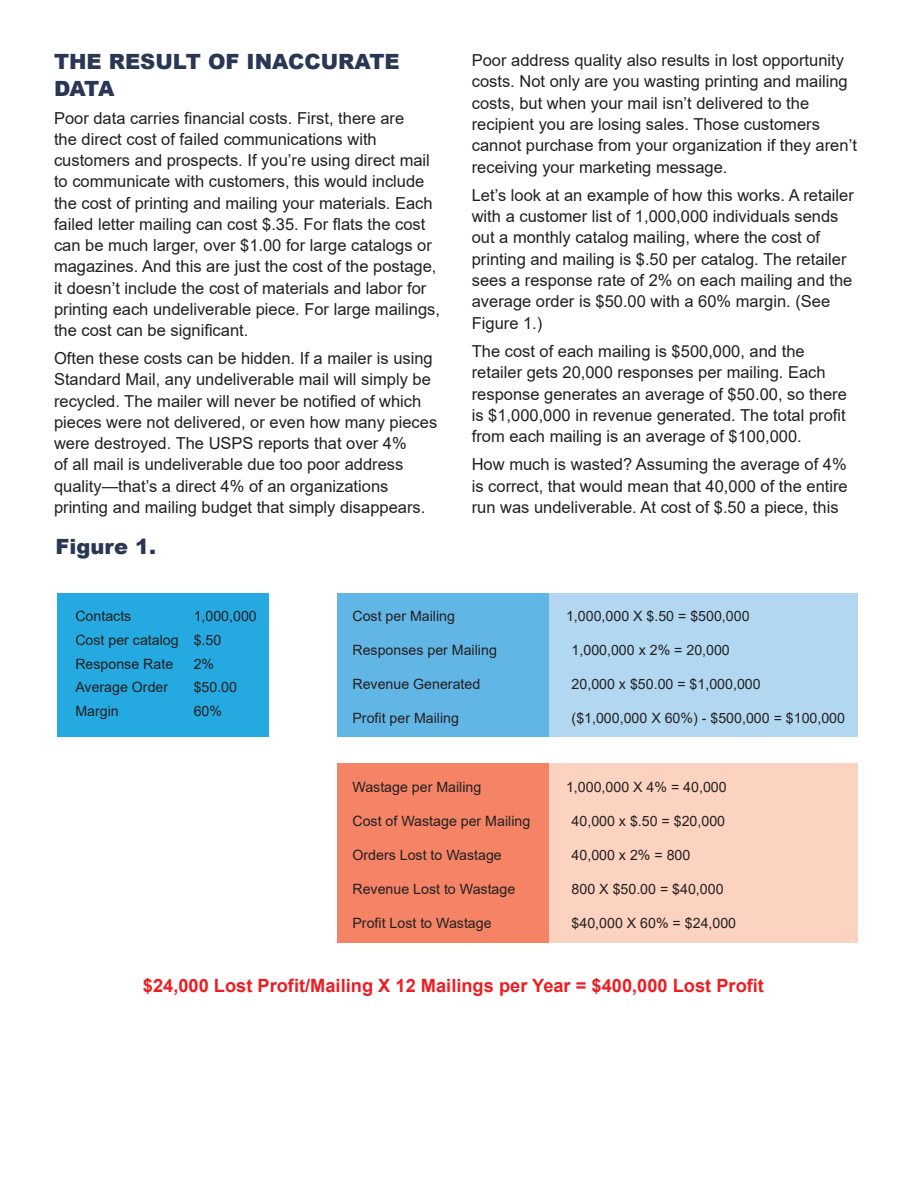
<style>
.page{position:relative;width:918px;height:1188px;background:#fff}
.page>*{position:absolute;margin:0;border:0;box-sizing:border-box;transform-origin:0 0}
.Head_1{font:900 21px/26.7px "Arial";color:#293654}
.t1{font:700 18.3px "Arial";color:#ee1d23}
.Body_Text{font:16.5px/21.3px "Arial";color:#231f20}
.t2{font:14.25px/23.7px "Arial";color:#231f20}
</style>
<div class="page">
<div style="left:57px;top:593px;width:212px;height:143px;background:#24aae1"></div>
<div style="left:337px;top:593px;width:520px;height:143px;background:#b1d7f1"></div>
<div style="left:337px;top:593px;width:212px;height:143px;background:#61b6e6"></div>
<div style="left:337px;top:763px;width:520px;height:180px;background:#fcd2c0"></div>
<div style="left:337px;top:763px;width:212px;height:180px;background:#f48465"></div>
<p class="Head_1" style="left:54px;top:48px;width:347px">THE RESULT OF INACCURATE<br>DATA</p>
<p class="Body_Text" style="left:54px;top:107px;width:388px">Poor data carries financial costs. First, there are<br>the direct cost of failed communications with customers and prospects. If you’re using direct mail to communicate with customers, this would include the cost of printing and mailing your materials. Each failed letter mailing can cost $.35. For flats the cost can be much larger, over $1.00 for large catalogs or magazines. And this are just the cost of the postage, it doesn’t include the cost of materials and labor for printing each undeliverable piece. For large mailings, the cost can be significant.</p>
<p class="Body_Text" style="left:54px;top:348px;width:385px">Often these costs can be hidden. If a mailer is using Standard Mail, any undeliverable mail will simply be recycled. The mailer will never be notified of which pieces were not delivered, or even how many pieces were destroyed. The USPS reports that over 4%<br>of all mail is undeliverable due too poor address quality—that’s a direct 4% of an organizations printing and mailing budget that simply disappears.</p>
<p class="Head_1" style="left:56px;top:532px;width:102px">Figure 1.</p>
<p class="Body_Text" style="left:472px;top:49px;width:387px">Poor address quality also results in lost opportunity costs. Not only are you wasting printing and mailing costs, but when your mail isn’t delivered to the recipient you are losing sales. Those customers cannot purchase from your organization if they aren’t receiving your marketing message.</p>
<p class="Body_Text" style="left:472px;top:184px;width:384px">Let’s look at an example of how this works. A retailer with a customer list of 1,000,000 individuals sends out a monthly catalog mailing, where the cost of printing and mailing is $.50 per catalog. The retailer sees a response rate of 2% on each mailing and the average order is $50.00 with a 60% margin. (See Figure 1.)</p>
<p class="Body_Text" style="left:472px;top:340px;width:377px">The cost of each mailing is $500,000, and the retailer gets 20,000 responses per mailing. Each response generates an average of $50.00, so there is $1,000,000 in revenue generated. The total profit from each mailing is an average of $100,000.</p>
<p class="Body_Text" style="left:472px;top:454px;width:378px;text-align:justify">How much is wasted? Assuming the average of 4% is correct, that would mean that 40,000 of the entire run was undeliverable. At cost of $.50 a piece, this</p>
<p class="t2" style="left:75px;top:604px;width:58px">Contacts</p>
<p class="t2" style="left:75px;top:604px;width:183px;text-indent:118px">1,000,000<br>Cost per catalog $.50<br>Response Rate</p>
<p class="t2" style="left:194px;top:652px;width:22px">2%</p>
<p class="t2" style="left:75px;top:675px;width:94px">Average Order</p>
<p class="t2" style="left:194px;top:675px;width:45px">$50.00</p>
<p class="t2" style="left:75px;top:699px;width:45px">Margin</p>
<p class="t2" style="left:194px;top:699px;width:30px">60%</p>
<p class="t2" style="left:352px;top:604px;width:104px">Cost per Mailing</p>
<p class="t2" style="left:352px;top:638px;width:146px">Responses per Mailing</p>
<p class="t2" style="left:352px;top:672px;width:129px">Revenue Generated</p>
<p class="t2" style="left:352px;top:706px;width:108px">Profit per Mailing</p>
<p class="t2" style="left:566px;top:604px;width:185px">1,000,000 X $.50 = $500,000</p>
<p class="t2" style="left:572px;top:638px;width:160px">1,000,000 x 2% = 20,000</p>
<p class="t2" style="left:572px;top:672px;width:191px">20,000 x $50.00 = $1,000,000</p>
<p class="t2" style="left:572px;top:706px;width:275px">($1,000,000 X 60%) - $500,000 = $100,000</p>
<p class="t2" style="left:566px;top:775px;width:162px">1,000,000 X 4% = 40,000</p>
<p class="t2" style="left:572px;top:809px;width:155px">40,000 x $.50 = $20,000</p>
<p class="t2" style="left:572px;top:843px;width:120px">40,000 x 2% = 800</p>
<p class="t2" style="left:572px;top:877px;width:153px">800 X $50.00 = $40,000</p>
<p class="t2" style="left:352px;top:775px;width:130px">Wastage per Mailing</p>
<p class="t2" style="left:352px;top:809px;width:179px">Cost of Wastage per Mailing</p>
<p class="t2" style="left:352px;top:843px;width:151px">Orders Lost to Wastage</p>
<p class="t2" style="left:352px;top:877px;width:164px">Revenue Lost to Wastage</p>
<p class="t2" style="left:352px;top:911px;width:141px">Profit Lost to Wastage</p>
<p class="t2" style="left:572px;top:911px;width:166px">$40,000 X 60% = $24,000</p>
<p class="t1" style="left:143px;top:973px;width:623px">$24,000 Lost Profit/Mailing X 12 Mailings per Year = $400,000 Lost Profit</p>
</div>
